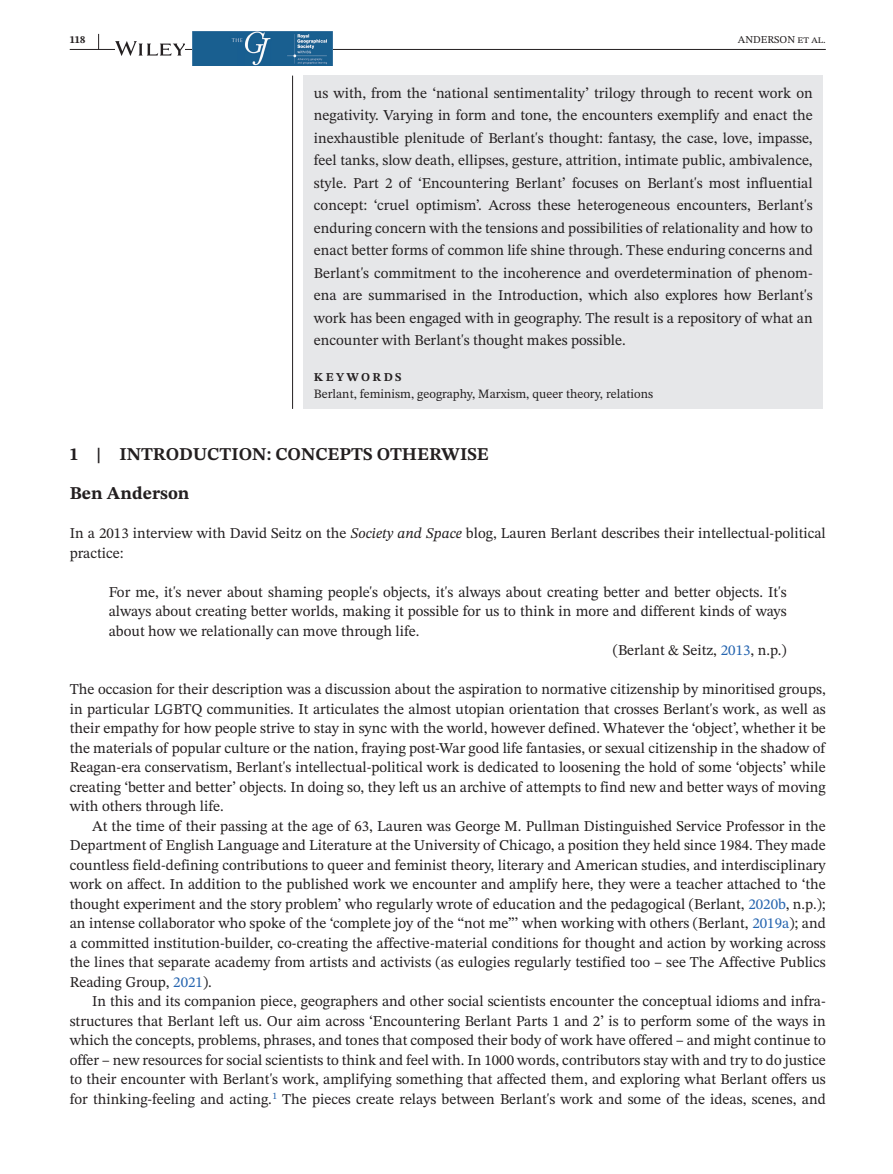
<style>
.page{position:relative;width:893px;height:1174px;background:#fff}
.page>*{position:absolute;margin:0;border:0;box-sizing:border-box;transform-origin:0 0}
.t1{font:700 18px/39px "STIX Two Text";color:#231f20}
.t2{font:15px/19.5px "STIX Two Text";color:#231f20;text-align:justify}
.t3{font:12.75px "STIX Two Text";color:#231f20}
.t4{font:700 12px "STIX Two Text";letter-spacing:.2em;color:#231f20}
.t5{font:10.5px "STIX Two Text";color:#231f20}
.t6{font:700 10.5px "STIX Two Text";color:#231f20}
.s1{font-style:italic}
.s2{color:#2564af}
</style>
<div class="page">
<hr style="left:70px;top:49px;width:756px;height:1px;background:#231f20">
<img style="left:116px;top:41px;width:69px;height:15px">
<img style="left:192px;top:31px;width:140px;height:35px">
<svg style="left:98px;top:34px;width:1px;height:15px"></svg>
<div style="left:303px;top:76px;width:520px;height:333px;background:#e6e7e9"></div>
<hr style="left:292px;top:76px;width:1px;height:333px;background:#231f20">
<p class="t6" style="left:70px;top:32px;width:17px">118</p>
<p class="t5" style="left:738px;top:32px;width:89px">ANDERSON et al.</p>
<p class="t2" style="left:314px;top:81px;width:500px;line-height:22.5px">us with, from the ‘national sentimentality’ trilogy through to recent work on negativity. Varying in form and tone, the encounters exemplify and enact the inexhaustible plenitude of Berlant's thought: fantasy, the case, love, impasse, feel tanks, slow death, ellipses, gesture, attrition, intimate public, ambivalence, style. Part 2 of ‘Encountering Berlant’ focuses on Berlant's most influential concept: ‘cruel optimism’. Across these heterogeneous encounters, Berlant's enduring concern with the tensions and possibilities of relationality and how to enact better forms of common life shine through. These enduring concerns and Berlant's commitment to the incoherence and overdetermination of phenom&shy;ena are summarised in the Introduction, which also explores how Berlant's work has been engaged with in geography. The result is a repository of what an encounter with Berlant's thought makes possible.</p>
<p class="t4" style="left:314px;top:368px;width:89px">KEYWORDS</p>
<p class="t3" style="left:314px;top:385px;width:341px">Berlant, feminism, geography, Marxism, queer theory, relations</p>
<p class="t1" style="left:70px;top:435px;width:421px">1 | INTRODUCTION: CONCEPTS OTHERWISE<br>Ben Anderson</p>
<p class="t2" style="left:70px;top:523px;width:757px">In a 2013 interview with David Seitz on the <span class="s1">Society and Space</span> blog, Lauren Berlant describes their intellectual-political practice:</p>
<p class="t2" style="left:109px;top:582px;width:680px">For me, it's never about shaming people's objects, it's always about creating better and better objects. It's</p>
<p class="t2" style="left:109px;top:601px;width:680px">always about creating better worlds, making it possible for us to think in more and different kinds of ways</p>
<p class="t2" style="left:109px;top:621px;width:312px">about how we relationally can move through life.</p>
<p class="t2" style="left:613px;top:640px;width:175px">(Berlant &amp; Seitz, <span class="s2">2013</span>, n.p.)</p>
<p class="t2" style="left:70px;top:679px;width:758px">The occasion for their description was a discussion about the aspiration to normative citizenship by minoritised groups, in particular LGBTQ communities. It articulates the almost utopian orientation that crosses Berlant's work, as well as their empathy for how people strive to stay in sync with the world, however defined. Whatever the ‘object’, whether it be the materials of popular culture or the nation, fraying post-War good life fantasies, or sexual citizenship in the shadow of Reagan-era conservatism, Berlant's intellectual-political work is dedicated to loosening the hold of some ‘objects’ while creating ‘better and better’ objects. In doing so, they left us an archive of attempts to find new and better ways of moving with others through life.</p>
<p class="t2" style="left:70px;top:816px;width:758px;text-indent:23px">At the time of their passing at the age of 63, Lauren was George M. Pullman Distinguished Service Professor in the Department of English Language and Literature at the University of Chicago, a position they held since 1984. They made countless field-defining contributions to queer and feminist theory, literary and American studies, and interdisciplinary work on affect. In addition to the published work we encounter and amplify here, they were a teacher attached to ‘the thought experiment and the story problem’ who regularly wrote of education and the pedagogical (Berlant, <span class="s2">2020b</span>, n.p.); an intense collaborator who spoke of the ‘complete joy of the “not me”’ when working with others (Berlant, <span class="s2">2019a</span>); and a committed institution-builder, co-creating the affective-material conditions for thought and action by working across the lines that separate academy from artists and activists (as eulogies regularly testified too – see The Affective Publics Reading Group, <span class="s2">2021</span>).</p>
<p class="t2" style="left:70px;top:991px;width:758px;text-indent:22px">In this and its companion piece, geographers and other social scientists encounter the conceptual idioms and infra&shy;structures that Berlant left us. Our aim across ‘Encountering Berlant Parts 1 and 2’ is to perform some of the ways in which the concepts, problems, phrases, and tones that composed their body of work have offered – and might continue to offer – new resources for social scientists to think and feel with. In 1000 words, contributors stay with and try to do justice to their encounter with Berlant's work, amplifying something that affected them, and exploring what Berlant offers us for thinking-feeling and acting.<sup>1</sup> The pieces create relays between Berlant's work and some of the ideas, scenes, and</p>
</div>
